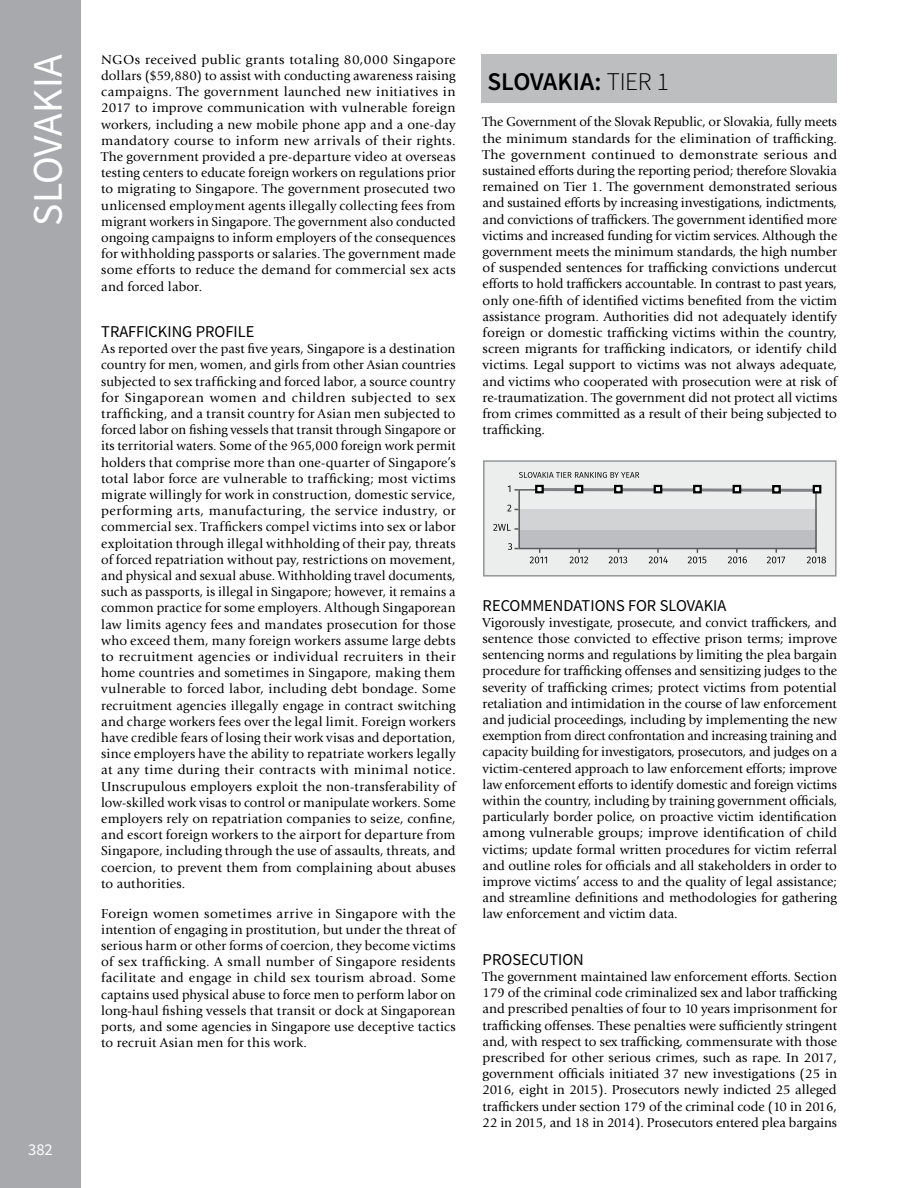
<style>
.page{position:relative;width:918px;height:1188px;background:#fff}
.page>*{position:absolute;margin:0;border:0;box-sizing:border-box;transform-origin:0 0}
.t1{font:42px "Source Sans Pro";letter-spacing:.005em;color:#fff}
.t2{font:600 25.5px "Source Sans Pro";color:#000}
.t3{font:16.5px "Source Sans Pro";color:#000}
.t4{font:16.5px "Source Sans Pro";color:#fff}
.t5{font:13.5px/16.2px "Giovanni Std";color:#000;text-align:justify}
.s1{font-weight:300}
</style>
<div class="page">
<div style="left:0;top:0;width:81px;height:1188px;background:#a7a9ac"></div>
<div style="left:481px;top:55px;width:356px;height:48px;background:#bcbec0"></div>
<div style="left:483px;top:460px;width:354px;height:117px;background:#eceded;border:2px solid #949598"></div>
<div style="left:519px;top:529px;width:298px;height:20px;background:#bdbec1"></div>
<div style="left:519px;top:509px;width:298px;height:20px;background:#d1d3d5"></div>
<div style="left:518px;top:489px;width:299px;height:60px;border:2px solid #595b5d"></div>
<svg style="left:519px;top:472px;width:120px;height:6px"></svg>
<svg style="left:530px;top:549px;width:17px;height:14px"></svg>
<svg style="left:570px;top:549px;width:18px;height:14px"></svg>
<svg style="left:609px;top:549px;width:18px;height:14px"></svg>
<svg style="left:649px;top:549px;width:19px;height:14px"></svg>
<svg style="left:688px;top:549px;width:18px;height:14px"></svg>
<svg style="left:728px;top:549px;width:19px;height:14px"></svg>
<svg style="left:767px;top:549px;width:18px;height:14px"></svg>
<svg style="left:508px;top:485px;width:10px;height:7px"></svg>
<svg style="left:507px;top:505px;width:11px;height:6px"></svg>
<svg style="left:493px;top:524px;width:25px;height:7px"></svg>
<svg style="left:508px;top:543px;width:10px;height:7px"></svg>
<div style="left:535px;top:485px;width:9px;height:8px;border:2px solid #000"></div>
<div style="left:575px;top:485px;width:8px;height:8px;border:2px solid #000"></div>
<div style="left:614px;top:485px;width:9px;height:8px;border:2px solid #000"></div>
<div style="left:654px;top:485px;width:8px;height:8px;border:2px solid #000"></div>
<div style="left:693px;top:485px;width:9px;height:8px;border:2px solid #000"></div>
<div style="left:733px;top:485px;width:8px;height:8px;border:2px solid #000"></div>
<div style="left:772px;top:485px;width:9px;height:9px;border:2px solid #000"></div>
<svg style="left:807px;top:549px;width:19px;height:14px"></svg>
<svg style="left:535px;top:486px;width:283px;height:7px"></svg>
<div style="left:813px;top:485px;width:8px;height:8px;border:2px solid #000"></div>
<h1 class="t1" style="left:22px;top:226px;width:173px;rotate:-90deg">SLOVAKIA</h1>
<p class="t5" style="left:101px;top:51px;width:356px">NGOs received public grants totaling 80,000 Singapore dollars ($59,880) to assist with conducting awareness raising campaigns. The government launched new initiatives in 2017 to improve communication with vulnerable foreign workers, including a new mobile phone app and a one-day mandatory course to inform new arrivals of their rights.<br>The government provided a pre-departure video at overseas testing centers to educate foreign workers on regulations prior to migrating to Singapore. The government prosecuted two unlicensed employment agents illegally collecting fees from migrant workers in Singapore. The government also conducted ongoing campaigns to inform employers of the consequences for withholding passports or salaries. The government made some efforts to reduce the demand for commercial sex acts and forced labor.</p>
<p class="t3" style="left:101px;top:321px;width:155px">TRAFFICKING PROFILE</p>
<p class="t5" style="left:101px;top:341px;width:356px">As reported over the past five years, Singapore is a destination country for men, women, and girls from other Asian countries subjected to sex trafficking and forced labor, a source country for Singaporean women and children subjected to sex trafficking, and a transit country for Asian men subjected to forced labor on fishing vessels that transit through Singapore or its territorial waters. Some of the 965,000 foreign work permit holders that comprise more than one-quarter of Singapore’s total labor force are vulnerable to trafficking; most victims migrate willingly for work in construction, domestic service, performing arts, manufacturing, the service industry, or commercial sex. Traffickers compel victims into sex or labor exploitation through illegal withholding of their pay, threats of forced repatriation without pay, restrictions on movement, and physical and sexual abuse. Withholding travel documents, such as passports, is illegal in Singapore; however, it remains a common practice for some employers. Although Singaporean law limits agency fees and mandates prosecution for those who exceed them, many foreign workers assume large debts to recruitment agencies or individual recruiters in their home countries and sometimes in Singapore, making them vulnerable to forced labor, including debt bondage. Some recruitment agencies illegally engage in contract switching and charge workers fees over the legal limit. Foreign workers have credible fears of losing their work visas and deportation, since employers have the ability to repatriate workers legally at any time during their contracts with minimal notice.<br>Unscrupulous employers exploit the non-transferability of low-skilled work visas to control or manipulate workers. Some employers rely on repatriation companies to seize, confine, and escort foreign workers to the airport for departure from Singapore, including through the use of assaults, threats, and coercion, to prevent them from complaining about abuses to authorities.</p>
<p class="t5" style="left:101px;top:905px;width:356px">Foreign women sometimes arrive in Singapore with the intention of engaging in prostitution, but under the threat of serious harm or other forms of coercion, they become victims of sex trafficking. A small number of Singapore residents facilitate and engage in child sex tourism abroad. Some captains used physical abuse to force men to perform labor on long-haul fishing vessels that transit or dock at Singaporean ports, and some agencies in Singapore use deceptive tactics to recruit Asian men for this work.</p>
<p class="t4" style="left:28px;top:1139px;width:26px">382</p>
<h2 class="t2" style="left:488px;top:65px;width:183px">SLOVAKIA: <span class="s1">TIER 1</span></h2>
<p class="t5" style="left:483px;top:114px;width:356px">The Government of the Slovak Republic, or Slovakia, fully meets the minimum standards for the elimination of trafficking.<br>The government continued to demonstrate serious and sustained efforts during the reporting period; therefore Slovakia remained on Tier 1. The government demonstrated serious and sustained efforts by increasing investigations, indictments, and convictions of traffickers. The government identified more victims and increased funding for victim services. Although the government meets the minimum standards, the high number of suspended sentences for trafficking convictions undercut efforts to hold traffickers accountable. In contrast to past years, only one-fifth of identified victims benefited from the victim assistance program. Authorities did not adequately identify foreign or domestic trafficking victims within the country, screen migrants for trafficking indicators, or identify child victims. Legal support to victims was not always adequate, and victims who cooperated with prosecution were at risk of re-traumatization. The government did not protect all victims from crimes committed as a result of their being subjected to trafficking.</p>
<p class="t3" style="left:483px;top:595px;width:245px">RECOMMENDATIONS FOR SLOVAKIA</p>
<p class="t5" style="left:483px;top:614px;width:356px">Vigorously investigate, prosecute, and convict traffickers, and sentence those convicted to effective prison terms; improve sentencing norms and regulations by limiting the plea bargain procedure for trafficking offenses and sensitizing judges to the severity of trafficking crimes; protect victims from potential retaliation and intimidation in the course of law enforcement and judicial proceedings, including by implementing the new exemption from direct confrontation and increasing training and capacity building for investigators, prosecutors, and judges on a victim-centered approach to law enforcement efforts; improve law enforcement efforts to identify domestic and foreign victims within the country, including by training government officials, particularly border police, on proactive victim identification among vulnerable groups; improve identification of child victims; update formal written procedures for victim referral and outline roles for officials and all stakeholders in order to improve victims’ access to and the quality of legal assistance; and streamline definitions and methodologies for gathering law enforcement and victim data.</p>
<p class="t3" style="left:483px;top:949px;width:103px">PROSECUTION</p>
<p class="t5" style="left:483px;top:969px;width:356px">The government maintained law enforcement efforts. Section 179 of the criminal code criminalized sex and labor trafficking and prescribed penalties of four to 10 years imprisonment for trafficking offenses. These penalties were sufficiently stringent and, with respect to sex trafficking, commensurate with those prescribed for other serious crimes, such as rape. In 2017, government officials initiated 37 new investigations (25 in 2016, eight in 2015). Prosecutors newly indicted 25 alleged traffickers under section 179 of the criminal code (10 in 2016, 22 in 2015, and 18 in 2014). Prosecutors entered plea bargains</p>
</div>
